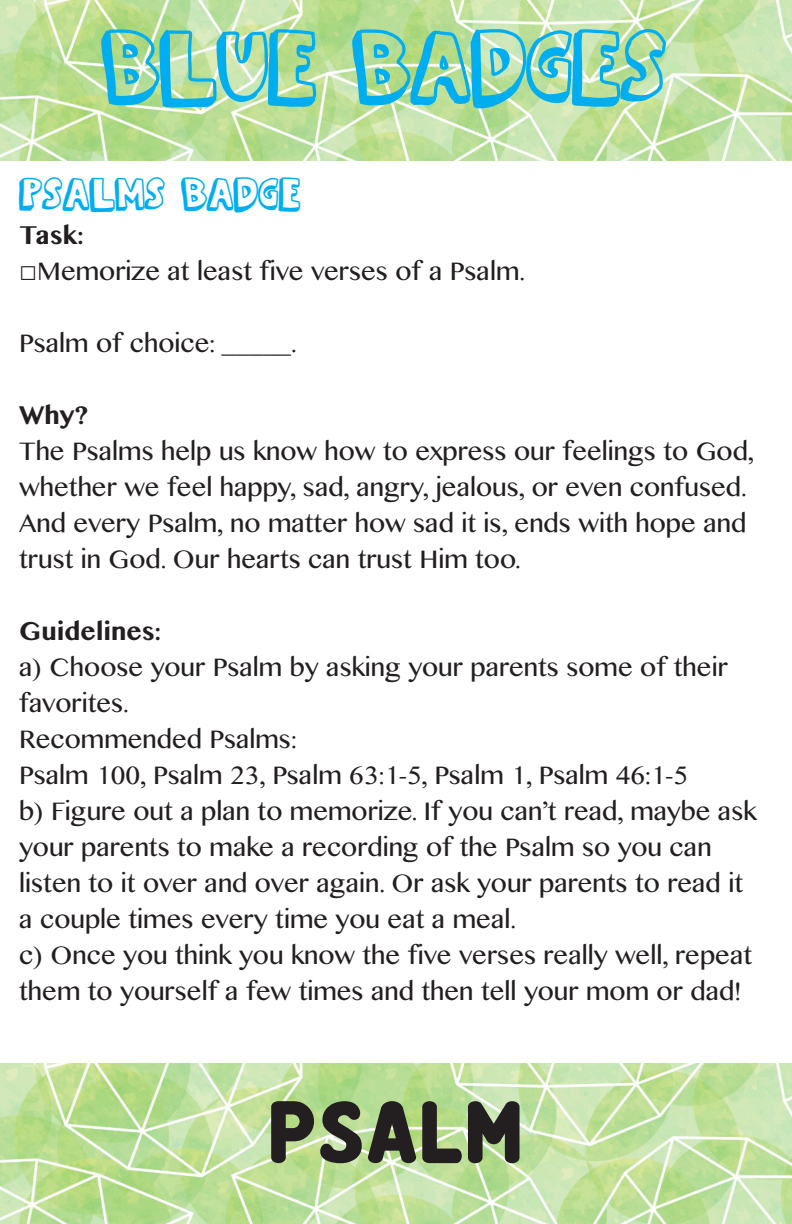
<style>
.page{position:relative;width:792px;height:1224px;background:#fff}
.page>*{position:absolute;margin:0;border:0;box-sizing:border-box;transform-origin:0 0}
.t1{font:90px "kevin eleven";color:#00aeef}
.t2{font:62px "Creditverse";color:#231f20}
.t3{font:40px "kevin eleven";color:#00aeef}
.t4{font:30px/36px "Khmer MN";color:#231f20}
.t5{font:700 30px "Khmer MN";color:#231f20}
.s1{font-family:"Arial"}
</style>
<div class="page">
<img style="left:0;top:0;width:792px;height:161px">
<img style="left:0;top:1063px;width:792px;height:161px">
<p class="t1" style="left:101px;top:25px;width:566px">BLUE BADGES</p>
<p class="t3" style="left:19px;top:176px;width:282px">PSALMS BADGE</p>
<p class="t5" style="left:19px;top:216px;width:66px">Task:</p>
<p class="t4" style="left:19px;top:252px;width:507px"><span class="s1">□</span>Memorize at least five verses of a Psalm.</p>
<p class="t4" style="left:19px;top:324px;width:279px">Psalm of choice: _____.</p>
<p class="t5" style="left:19px;top:396px;width:71px">Why?</p>
<p class="t4" style="left:19px;top:432px;width:737px">The Psalms help us know how to express our feelings to God, whether we feel happy, sad, angry, jealous, or even confused.<br>And every Psalm, no matter how sad it is, ends with hope and trust in God. Our hearts can trust Him too.</p>
<p class="t5" style="left:19px;top:612px;width:143px">Guidelines:</p>
<p class="t4" style="left:19px;top:648px;width:710px">a) Choose your Psalm by asking your parents some of their favorites.</p>
<p class="t4" style="left:19px;top:720px;width:279px">Recommended Psalms:</p>
<p class="t4" style="left:19px;top:756px;width:670px">Psalm 100, Psalm 23, Psalm 63:1-5, Psalm 1, Psalm 46:1-5</p>
<p class="t4" style="left:19px;top:792px;width:739px">b) Figure out a plan to memorize. If you can’t read, maybe ask your parents to make a recording of the Psalm so you can listen to it over and over again. Or ask your parents to read it a couple times every time you eat a meal.</p>
<p class="t4" style="left:19px;top:936px;width:735px">c) Once you think you know the five verses really well, repeat them to yourself a few times and then tell your mom or dad!</p>
<p class="t2" style="left:271px;top:1101px;width:256px">PSALM</p>
</div>
